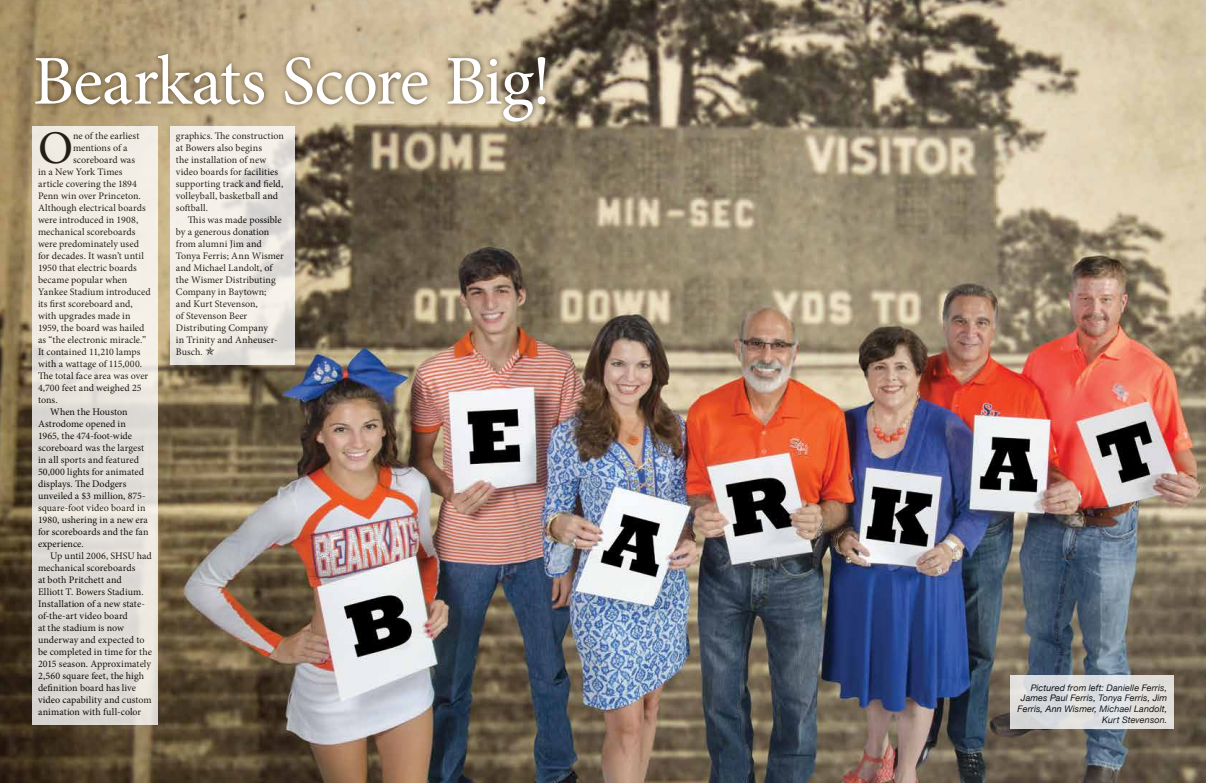
<style>
.page{position:relative;width:1206px;height:783px;background:#fff}
.page>*{position:absolute;margin:0;border:0;box-sizing:border-box;transform-origin:0 0}
.t1{font:70px "Minion Pro";letter-spacing:-.015em;color:#fff}
.t2{font:46.9px "Minion Pro";color:#000}
.t3{font:10px/12px "Minion Pro";letter-spacing:.005em;color:#000}
.t4{font:italic 9px/10.8px "Helvetica Neue";letter-spacing:.015em;color:#000;text-align:right}
</style>
<div class="page">
<img style="left:0;top:0;width:1206px;height:783px">
<svg style="left:32px;top:128px;width:126px;height:596px;background:#e6e2db"></svg>
<svg style="left:170px;top:128px;width:125px;height:236px;background:#ede9e3"></svg>
<div style="left:29px;top:48px;width:523px;height:80px;background:#352719;opacity:.75"></div>
<div style="left:1010px;top:676px;width:163px;height:53px;background:linear-gradient(to right,#d9dbde,#e3e2e0)"></div>
<h1 class="t1" style="left:33px;top:34px;width:520px">Bearkats Score Big!</h1>
<h2 class="t2" style="left:38px;top:117px;width:37px">O</h2>
<p class="t3" style="left:73px;top:130px;width:68px">ne of the earliest</p>
<p class="t3" style="left:73px;top:142px;width:56px">mentions of a</p>
<p class="t3" style="left:73px;top:154px;width:64px">scoreboard was</p>
<p class="t3" style="left:38px;top:166px;width:86px">in a New York Times</p>
<p class="t3" style="left:38px;top:178px;width:100px">article covering the 1894</p>
<p class="t3" style="left:38px;top:190px;width:104px">Penn win over Princeton.</p>
<p class="t3" style="left:38px;top:202px;width:109px">Although electrical boards</p>
<p class="t3" style="left:38px;top:214px;width:102px">were introduced in 1908,</p>
<p class="t3" style="left:38px;top:226px;width:99px">mechanical scoreboards</p>
<p class="t3" style="left:38px;top:238px;width:102px">were predominately used</p>
<p class="t3" style="left:38px;top:250px;width:107px">for decades. It wasn’t until</p>
<p class="t3" style="left:38px;top:262px;width:100px">1950 that electric boards</p>
<p class="t3" style="left:38px;top:274px;width:91px">became popular when</p>
<p class="t3" style="left:38px;top:286px;width:114px">Yankee Stadium introduced</p>
<p class="t3" style="left:38px;top:298px;width:96px">its first scoreboard and,</p>
<p class="t3" style="left:38px;top:310px;width:94px">with upgrades made in</p>
<p class="t3" style="left:38px;top:322px;width:108px">1959, the board was hailed</p>
<p class="t3" style="left:38px;top:334px;width:110px">as “the electronic miracle.”</p>
<p class="t3" style="left:38px;top:346px;width:104px">It contained 11,210 lamps</p>
<p class="t3" style="left:38px;top:358px;width:106px">with a wattage of 115,000.</p>
<p class="t3" style="left:38px;top:370px;width:112px">The total face area was over</p>
<p class="t3" style="left:38px;top:382px;width:105px">4,700 feet and weighed 25</p>
<p class="t3" style="left:38px;top:394px;width:21px">tons.</p>
<p class="t3" style="left:50px;top:406px;width:79px">When the Houston</p>
<p class="t3" style="left:38px;top:418px;width:89px">Astrodome opened in</p>
<p class="t3" style="left:38px;top:430px;width:96px">1965, the 474-foot-wide</p>
<p class="t3" style="left:38px;top:442px;width:108px">scoreboard was the largest</p>
<p class="t3" style="left:38px;top:454px;width:103px">in all sports and featured</p>
<p class="t3" style="left:38px;top:466px;width:108px">50,000 lights for animated</p>
<p class="t3" style="left:38px;top:478px;width:90px">displays. The Dodgers</p>
<p class="t3" style="left:38px;top:490px;width:109px">unveiled a $3 million, 875-</p>
<p class="t3" style="left:38px;top:502px;width:109px">square-foot video board in</p>
<p class="t3" style="left:38px;top:514px;width:111px">1980, ushering in a new era</p>
<p class="t3" style="left:38px;top:526px;width:112px">for scoreboards and the fan</p>
<p class="t3" style="left:38px;top:538px;width:47px">experience.</p>
<p class="t3" style="left:50px;top:550px;width:103px">Up until 2006, SHSU had</p>
<p class="t3" style="left:38px;top:562px;width:99px">mechanical scoreboards</p>
<p class="t3" style="left:38px;top:574px;width:85px">at both Pritchett and</p>
<p class="t3" style="left:38px;top:586px;width:107px">Elliott T. Bowers Stadium.</p>
<p class="t3" style="left:38px;top:598px;width:108px">Installation of a new state-</p>
<p class="t3" style="left:38px;top:610px;width:91px">of-the-art video board</p>
<p class="t3" style="left:38px;top:622px;width:87px">at the stadium is now</p>
<p class="t3" style="left:38px;top:634px;width:108px">underway and expected to</p>
<p class="t3" style="left:38px;top:646px;width:115px">be completed in time for the</p>
<p class="t3" style="left:38px;top:658px;width:115px">2015 season. Approximately</p>
<p class="t3" style="left:38px;top:670px;width:108px">2,560 square feet, the high</p>
<p class="t3" style="left:38px;top:682px;width:100px">definition board has live</p>
<p class="t3" style="left:38px;top:694px;width:115px">video capability and custom</p>
<p class="t3" style="left:38px;top:706px;width:105px">animation with full-color</p>
<p class="t3" style="left:176px;top:130px;width:110px">graphics. The construction at Bowers also begins<br>the installation of new video boards for facilities supporting track and field, volleyball, basketball and softball.</p>
<p class="t3" style="left:176px;top:214px;width:109px;text-indent:12px">This was made possible by a generous donation from alumni Jim and<br>Tonya Ferris; Ann Wismer and Michael Landolt, of the Wismer Distributing<br>Company in Baytown; and Kurt Stevenson,<br>of Stevenson Beer<br>Distributing Company<br>in Trinity and Anheuser-<br>Busch. ✯</p>
<p class="t4" style="left:1018px;top:682px;width:151px">Pictured from left: Danielle Ferris,<br>James Paul Ferris, Tonya Ferris, Jim<br>Ferris, Ann Wismer, Michael Landolt,<br>Kurt Stevenson.</p>
</div>
